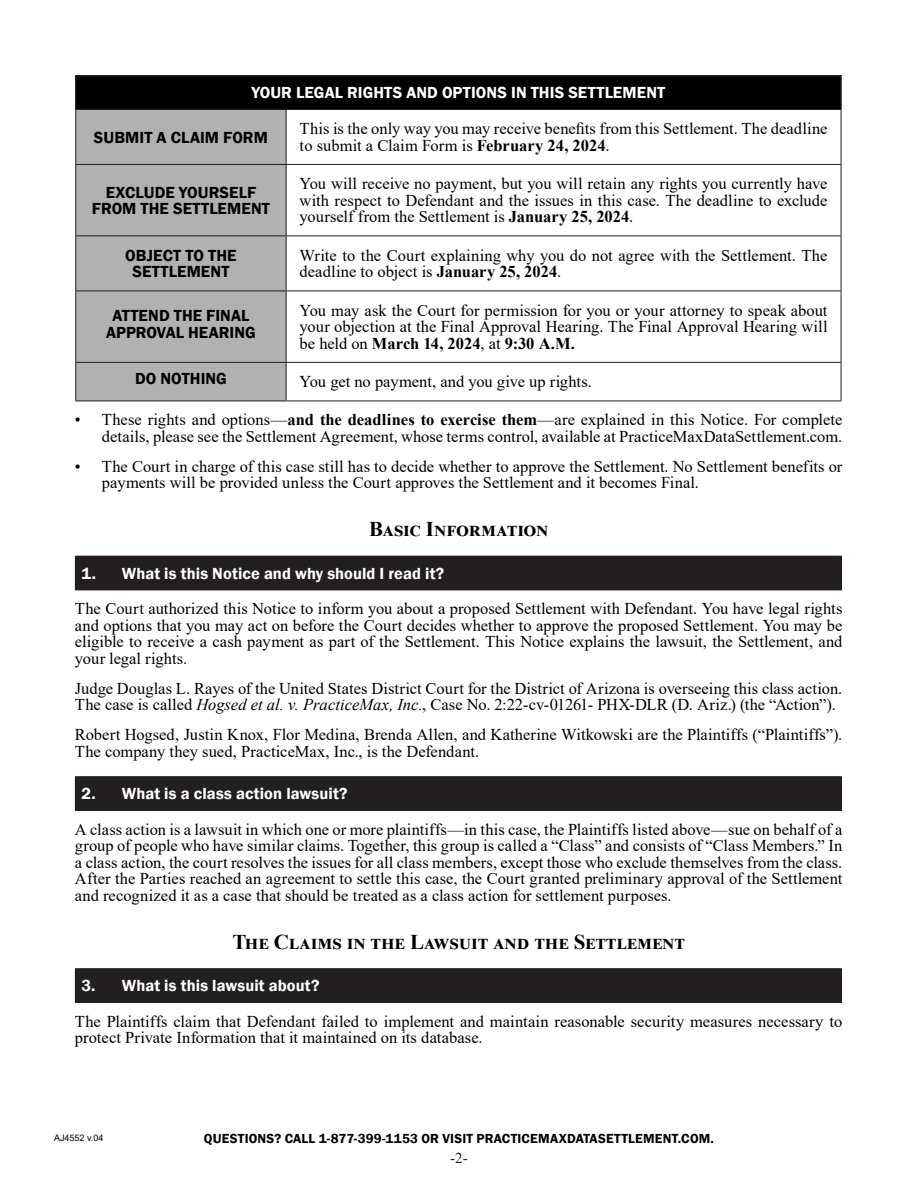
<style>
.page{position:relative;width:918px;height:1188px;background:#fff}
.page>*{position:absolute;margin:0;border:0;box-sizing:border-box;transform-origin:0 0}
.Body_Copy{font:700 21px "Times New Roman";letter-spacing:.02em;color:#000}
.Body_Copy-2{font:16.5px/16.5px "Times New Roman";color:#000}
.t1{font:600 16.5px "Franklin Gothic";letter-spacing:.005em;color:#fff}
.Body_Copy-3{font:600 16.5px/16.5px "Franklin Gothic";letter-spacing:.005em;color:#000;text-align:center}
.t2{font:15px "Times New Roman";color:#231f20}
.t3{font:600 13.5px "Franklin Gothic";letter-spacing:.015em;color:#000}
.t4{font:9px "Arial";color:#000}
.s1{font-weight:700}
.s2{font-style:italic}
.s3{font-style:inherit}
</style>
<div class="page">
<div style="left:76px;top:76px;width:765px;height:34px;background:#000"></div>
<svg style="left:76px;top:110px;width:210px;height:291px;background:#acadae"></svg>
<hr style="left:75px;top:75px;width:211px;height:1px;background:#231f20">
<hr style="left:75px;top:76px;width:1px;height:33px;background:#231f20">
<hr style="left:286px;top:75px;width:556px;height:1px;background:#231f20">
<hr style="left:840px;top:76px;width:2px;height:33px;background:#231f20">
<hr style="left:75px;top:109px;width:211px;height:1px;background:#231f20">
<hr style="left:75px;top:110px;width:1px;height:54px;background:#231f20">
<hr style="left:286px;top:109px;width:555px;height:1px;background:#231f20">
<hr style="left:286px;top:110px;width:1px;height:54px;background:#231f20">
<hr style="left:841px;top:110px;width:1px;height:54px;background:#231f20">
<hr style="left:75px;top:164px;width:211px;height:1px;background:#231f20">
<hr style="left:75px;top:165px;width:1px;height:71px;background:#231f20">
<hr style="left:286px;top:164px;width:555px;height:1px;background:#231f20">
<hr style="left:286px;top:165px;width:1px;height:71px;background:#231f20">
<hr style="left:841px;top:165px;width:1px;height:71px;background:#231f20">
<hr style="left:75px;top:236px;width:211px;height:1px;background:#231f20">
<hr style="left:75px;top:236px;width:1px;height:55px;background:#231f20">
<hr style="left:286px;top:236px;width:555px;height:1px;background:#231f20">
<hr style="left:286px;top:236px;width:1px;height:55px;background:#231f20">
<hr style="left:841px;top:236px;width:1px;height:55px;background:#231f20">
<hr style="left:75px;top:291px;width:211px;height:1px;background:#231f20">
<hr style="left:75px;top:291px;width:1px;height:71px;background:#231f20">
<hr style="left:286px;top:291px;width:555px;height:1px;background:#231f20">
<hr style="left:286px;top:291px;width:1px;height:71px;background:#231f20">
<hr style="left:841px;top:291px;width:1px;height:71px;background:#231f20">
<hr style="left:75px;top:362px;width:211px;height:1px;background:#231f20">
<hr style="left:75px;top:363px;width:1px;height:38px;background:#231f20">
<hr style="left:286px;top:362px;width:555px;height:1px;background:#231f20">
<hr style="left:286px;top:363px;width:1px;height:38px;background:#231f20">
<hr style="left:841px;top:363px;width:1px;height:38px;background:#231f20">
<hr style="left:75px;top:401px;width:211px;height:1px;background:#231f20">
<hr style="left:286px;top:401px;width:555px;height:1px;background:#231f20">
<div style="left:75px;top:556px;width:766px;height:34px;background:#231f20"></div>
<hr style="left:75px;top:556px;width:767px;height:1px;background:#231f20">
<hr style="left:841px;top:557px;width:1px;height:33px;background:#231f20">
<hr style="left:75px;top:590px;width:767px;height:1px;background:#231f20">
<div style="left:75px;top:777px;width:766px;height:33px;background:#231f20"></div>
<hr style="left:75px;top:776px;width:767px;height:1px;background:#231f20">
<hr style="left:841px;top:777px;width:1px;height:33px;background:#231f20">
<hr style="left:75px;top:810px;width:767px;height:1px;background:#231f20">
<div style="left:75px;top:969px;width:766px;height:33px;background:#231f20"></div>
<hr style="left:75px;top:968px;width:767px;height:1px;background:#231f20">
<hr style="left:841px;top:969px;width:1px;height:33px;background:#231f20">
<hr style="left:75px;top:1002px;width:767px;height:1px;background:#231f20">
<h1 class="t1" style="left:251px;top:83px;width:415px">YOUR LEGAL RIGHTS AND OPTIONS IN THIS SETTLEMENT</h1>
<p class="Body_Copy-3" style="left:94px;top:129px;width:175px">SUBMIT A CLAIM FORM</p>
<p class="Body_Copy-2" style="left:300px;top:120px;width:529px">This is the only way you may receive benefits from this Settlement. The deadline to submit a Claim Form is <span class="s1">February 24, 2024</span>.</p>
<p class="Body_Copy-3" style="left:92px;top:184px;width:180px">EXCLUDE YOURSELF<br>FROM THE SETTLEMENT</p>
<p class="Body_Copy-2" style="left:300px;top:175px;width:529px;text-align:justify">You will receive no payment, but you will retain any rights you currently have with respect to Defendant and the issues in this case. The deadline to exclude yourself from the Settlement is <span class="s1">January 25, 2024</span>.</p>
<p class="Body_Copy-3" style="left:125px;top:247px;width:113px">OBJECT TO THE<br>SETTLEMENT</p>
<p class="Body_Copy-2" style="left:300px;top:247px;width:529px">Write to the Court explaining why you do not agree with the Settlement. The deadline to object is <span class="s1">January 25, 2024</span>.</p>
<p class="Body_Copy-3" style="left:106px;top:308px;width:151px">ATTEND THE FINAL<br>APPROVAL HEARING</p>
<p class="Body_Copy-2" style="left:300px;top:302px;width:529px;text-align:justify">You may ask the Court for permission for you or your attorney to speak about your objection at the Final Approval Hearing. The Final Approval Hearing will be held on <span class="s1">March 14, 2024</span>, at <span class="s1">9:30 A.M.</span></p>
<p class="Body_Copy-3" style="left:135px;top:371px;width:93px">DO NOTHING</p>
<p class="Body_Copy-2" style="left:300px;top:373px;width:294px">You get no payment, and you give up rights.</p>
<p class="Body_Copy-2" style="left:75px;top:411px;width:769px;text-align:right">• These rights and options—<span class="s1">and the deadlines to exercise them</span>—are explained in this Notice. For complete details, please see the Settlement Agreement, whose terms control, available at PracticeMaxDataSettlement.com.</p>
<p class="Body_Copy-2" style="left:102px;top:458px;width:742px;text-indent:-27px">• The Court in charge of this case still has to decide whether to approve the Settlement. No Settlement benefits or payments will be provided unless the Court approves the Settlement and it becomes Final.</p>
<p class="Body_Copy" style="left:369px;top:514px;width:180px">BASIC INFORMATION</p>
<p class="t1" style="left:81px;top:563px;width:364px">1. What is this Notice and why should I read it?</p>
<p class="Body_Copy-2" style="left:75px;top:600px;width:769px;text-align:justify">The Court authorized this Notice to inform you about a proposed Settlement with Defendant. You have legal rights and options that you may act on before the Court decides whether to approve the proposed Settlement. You may be eligible to receive a cash payment as part of the Settlement. This Notice explains the lawsuit, the Settlement, and your legal rights.</p>
<p class="Body_Copy-2" style="left:75px;top:680px;width:769px">Judge Douglas L. Rayes of the United States District Court for the District of Arizona is overseeing this class action.<br>The case is called <span class="s2">Hogsed et al. v. PracticeMax, Inc.</span>, Case No. 2:22-cv-01261- PHX-DLR (D. Ariz.) (the “Action”).</p>
<p class="Body_Copy-2" style="left:75px;top:726px;width:769px">Robert Hogsed, Justin Knox, Flor Medina, Brenda Allen, and Katherine Witkowski are the Plaintiffs (“Plaintiffs”).<br>The company they sued, PracticeMax, Inc., is the Defendant.</p>
<p class="t1" style="left:81px;top:784px;width:268px">2. What is a class action lawsuit?</p>
<p class="Body_Copy-2" style="left:75px;top:821px;width:769px;text-align:justify">A class action is a lawsuit in which one or more plaintiffs—in this case, the Plaintiffs listed above—sue on behalf of a group of people who have similar claims. Together, this group is called a “Class” and consists of “Class Members.” In a class action, the court resolves the issues for all class members, except those who exclude themselves from the class.<br>After the Parties reached an agreement to settle this case, the Court granted preliminary approval of the Settlement and recognized it as a case that should be treated as a class action for settlement purposes.</p>
<p class="Body_Copy" style="left:232px;top:927px;width:454px">THE CLAIMS IN THE LAWSUIT AND THE SETTLEMENT</p>
<p class="t1" style="left:81px;top:976px;width:240px">3. What is this lawsuit about?</p>
<p class="Body_Copy-2" style="left:75px;top:1013px;width:769px">The Plaintiffs claim that Defendant failed to implement and maintain reasonable security measures necessary to protect Private Information that it maintained on its database.</p>
<p class="t4" style="left:54px;top:1131px;width:51px">AJ4552 v.04</p>
<p class="t3" style="left:204px;top:1131px;width:512px"><span class="s3">Q</span>UESTIONS<span class="s3">? C</span>ALL <span class="s3">1-877-399-1153</span> OR <span class="s3">V</span>ISIT <span class="s3">P</span>RACTICE<span class="s3">M</span>AX<span class="s3">D</span>ATA<span class="s3">S</span>ETTLEMENT<span class="s3">.</span>COM<span class="s3">.</span></p>
<p class="t2" style="left:450px;top:1148px;width:19px">-2-</p>
</div>
